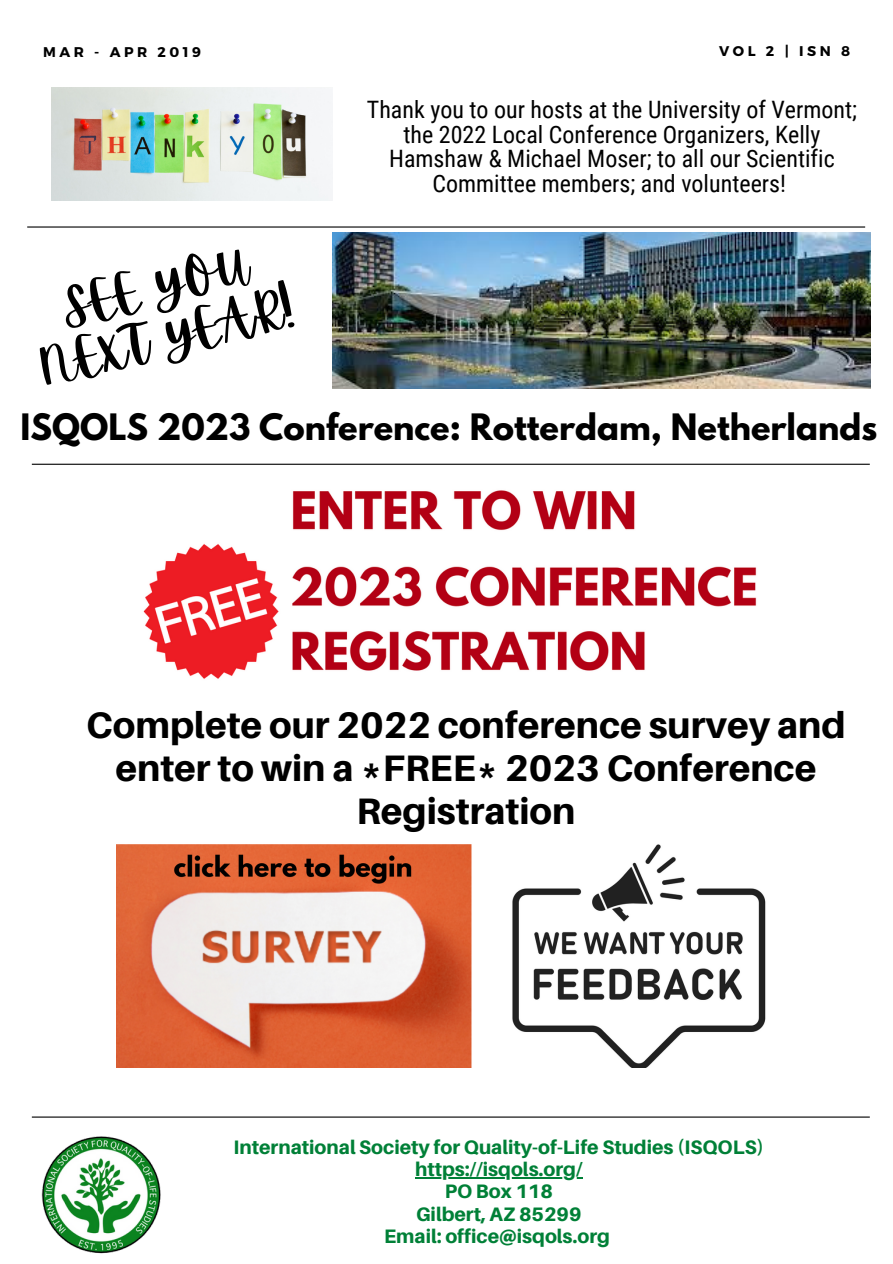
<style>
.page{position:relative;width:893px;height:1264px;background:#fff}
.page>*{position:absolute;margin:0;border:0;box-sizing:border-box;transform-origin:0 0}
.t1{font:50.25px/51.8px "Apricots";color:#000;text-align:center}
.t2{font:800 36.9px/42.9px "Aileron";color:#000;text-align:center}
.t3{font:700 32.25px "League Spartan";color:#000}
.t4{font:24px/24.8px "Roboto Condensed";color:#000;text-align:center}
.t5{font:800 19.5px/22.5px "Aileron";color:#008037;text-align:center}
.t6{font:700 14.1px "Montserrat";letter-spacing:.25em;color:#000}
</style>
<div class="page">
<img style="left:332px;top:233px;width:538px;height:155px">
<hr style="left:32px;top:463px;width:837px;height:2px;background:#000">
<img style="left:143px;top:490px;width:614px;height:189px">
<img style="left:116px;top:844px;width:650px;height:223px">
<img style="left:41px;top:1136px;width:120px;height:118px">
<img style="left:51px;top:88px;width:281px;height:112px">
<hr style="left:415px;top:1177px;width:167px;height:1px;background:#008037">
<hr style="left:27px;top:226px;width:838px;height:1px;background:#000">
<hr style="left:32px;top:1116px;width:837px;height:1px;background:#000">
<p class="t6" style="left:43px;top:42px;width:160px">MAR - APR 2019</p>
<p class="t6" style="left:719px;top:42px;width:132px">VOL 2 | ISN 8</p>
<p class="t4" style="left:367px;top:97px;width:491px">Thank you to our hosts at the University of Vermont; the 2022 Local Conference Organizers, Kelly Hamshaw &amp; Michael Moser; to all our Scientific Committee members; and volunteers!</p>
<h1 class="t1" style="left:21px;top:294px;width:262px;rotate:-14deg">SEE YOU<br>NEXT YEAR!</h1>
<h3 class="t3" style="left:21px;top:411px;width:858px">ISQOLS 2023 Conference: Rotterdam, Netherlands</h3>
<h2 class="t2" style="left:86px;top:703px;width:760px">Complete our 2022 conference survey and enter to win a *FREE* 2023 Conference<br>Registration</h2>
<p class="t5" style="left:233px;top:1134px;width:532px">International Society for Quality-of-Life Studies (ISQOLS) https://isqols.org/<br>PO Box 118<br>Gilbert, AZ 85299<br>Email: office@isqols.org</p>
</div>
